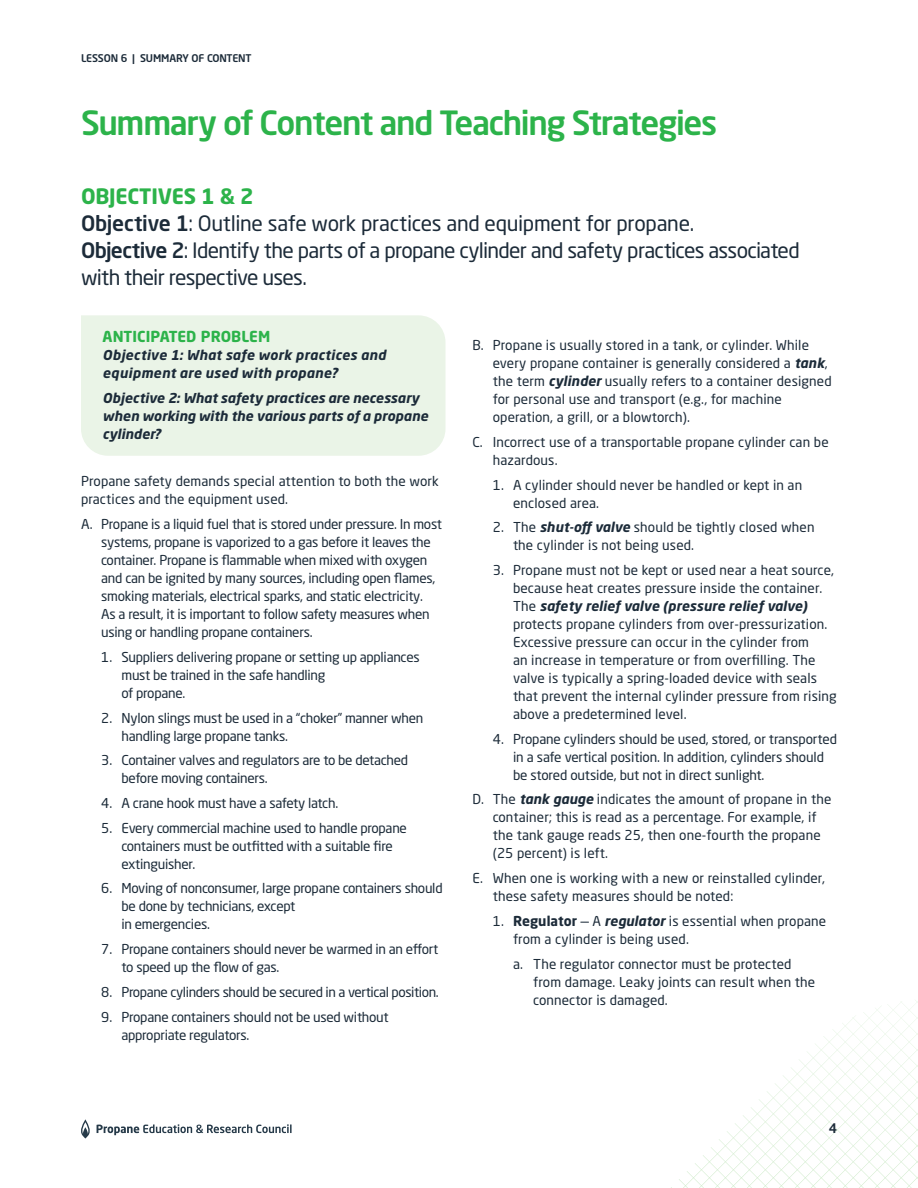
<style>
.page{position:relative;width:918px;height:1188px;background:#fff}
.page>*{position:absolute;margin:0;border:0;box-sizing:border-box;transform-origin:0 0}
.t1{font:500 33px "Neo Sans W1 G";letter-spacing:-.04em;color:#2cb34a}
.t2{font:21px/27px "Neo Sans W1 G";letter-spacing:-.03em;color:#1c2b39}
.t3{font:700 15px "Neo Sans W1 G";letter-spacing:.01em;color:#2cb34a}
.t4{font:13.5px/18px "Neo Sans W1 G";letter-spacing:.01em;color:#1c2b39}
.t5{font:13.5px/18px "Neo Sans W1 G";letter-spacing:-.01em;color:#1c2b39}
.t6{font:italic 700 13.5px/18px "Neo Sans W1 G";letter-spacing:.01em;color:#1c2b39}
.t7{font:13.5px "Neo Sans W1 G";letter-spacing:-.03em;color:#1c2b39}
.t8{font:500 13.2px "Neo Sans W1 G";color:#1c2b39}
.t9{font:500 10.5px "Neo Sans W1 G";letter-spacing:-.01em;color:#1c2b39}
.s1{font-weight:700;color:#2cb34a}
.s2{font-weight:500}
.s3{font-weight:700;font-style:italic}
.s4{font-weight:700}
</style>
<div class="page">
<svg style="left:671px;top:1000px;width:247px;height:188px"></svg>
<svg style="left:81px;top:1119px;width:9px;height:19px"></svg>
<svg style="left:97px;top:1124px;width:195px;height:11px"></svg>
<div style="left:81px;top:315px;width:365px;height:141px;background:#eaf4e7"></div>
<p class="t9" style="left:81px;top:52px;width:172px">LESSON 6 | SUMMARY OF CONTENT</p>
<h1 class="t1" style="left:81px;top:102px;width:638px">Summary of Content and Teaching Strategies</h1>
<h2 class="t2" style="left:81px;top:182px;width:720px"><span class="s1">OBJECTIVES 1 &amp; 2<br></span><span class="s2">Objective 1</span>: Outline safe work practices and equipment for propane.<br><span class="s2">Objective 2</span>: Identify the parts of a propane cylinder and safety practices associated with their respective uses.</h2>
<p class="t3" style="left:103px;top:327px;width:169px">ANTICIPATED PROBLEM</p>
<p class="t6" style="left:103px;top:346px;width:285px">Objective 1: What safe work practices and equipment are used with propane?</p>
<p class="t6" style="left:103px;top:388px;width:327px">Objective 2: What safety practices are necessary when working with the various parts of a propane cylinder?</p>
<p class="t4" style="left:81px;top:472px;width:359px">Propane safety demands special attention to both the work practices and the equipment used.</p>
<p class="t5" style="left:101px;top:515px;width:342px;text-indent:-20px">A. Propane is a liquid fuel that is stored under pressure. In most systems, propane is vaporized to a gas before it leaves the container. Propane is flammable when mixed with oxygen and can be ignited by many sources, including open flames, smoking materials, electrical sparks, and static electricity.<br>As a result, it is important to follow safety measures when using or handling propane containers.</p>
<p class="t5" style="left:122px;top:648px;width:300px;text-indent:-20px">1. Suppliers delivering propane or setting up appliances must be trained in the safe handling<br>of propane.</p>
<p class="t5" style="left:122px;top:708px;width:303px;text-indent:-20px">2. Nylon slings must be used in a “choker” manner when handling large propane tanks.</p>
<p class="t5" style="left:122px;top:751px;width:288px;text-indent:-20px">3. Container valves and regulators are to be detached before moving containers.</p>
<p class="t5" style="left:101px;top:794px;width:238px">4. A crane hook must have a safety latch.</p>
<p class="t5" style="left:122px;top:819px;width:287px;text-indent:-20px">5. Every commercial machine used to handle propane containers must be outfitted with a suitable fire extinguisher.</p>
<p class="t5" style="left:122px;top:879px;width:323px;text-indent:-20px">6. Moving of nonconsumer, large propane containers should be done by technicians, except<br>in emergencies.</p>
<p class="t5" style="left:122px;top:940px;width:318px;text-indent:-20px">7. Propane containers should never be warmed in an effort to speed up the flow of gas.</p>
<p class="t7" style="left:101px;top:984px;width:339px">8. Propane cylinders should be secured in a vertical position.</p>
<p class="t5" style="left:122px;top:1008px;width:269px;text-indent:-20px">9. Propane containers should not be used without appropriate regulators.</p>
<p class="t4" style="left:493px;top:336px;width:340px;text-indent:-20px">B. Propane is usually stored in a tank, or cylinder. While every propane container is generally considered a <span class="s3">tank</span>, the term <span class="s3">cylinder</span> usually refers to a container designed for personal use and transport (e.g., for machine operation, a grill, or a blowtorch).</p>
<p class="t4" style="left:493px;top:433px;width:337px;text-indent:-20px">C. Incorrect use of a transportable propane cylinder can be hazardous.</p>
<p class="t4" style="left:513px;top:475px;width:291px;text-indent:-20px">1. A cylinder should never be handled or kept in an enclosed area.</p>
<p class="t4" style="left:513px;top:518px;width:303px;text-indent:-20px">2. The <span class="s3">shut-off valve</span> should be tightly closed when the cylinder is not being used.</p>
<p class="t4" style="left:513px;top:561px;width:325px;text-indent:-20px">3. Propane must not be kept or used near a heat source, because heat creates pressure inside the container.<br>The <span class="s3">safety relief valve (pressure relief valve) </span>protects propane cylinders from over-pressurization.<br>Excessive pressure can occur in the cylinder from<br>an increase in temperature or from overfilling. The valve is typically a spring-loaded device with seals that prevent the internal cylinder pressure from rising above a predetermined level.</p>
<p class="t5" style="left:513px;top:730px;width:326px;text-indent:-20px">4. Propane cylinders should be used, stored, or transported in a safe vertical position. In addition, cylinders should be stored outside, but not in direct sunlight.</p>
<p class="t4" style="left:493px;top:790px;width:340px;text-indent:-20px">D. The <span class="s3">tank gauge</span> indicates the amount of propane in the container; this is read as a percentage. For example, if the tank gauge reads 25, then one-fourth the propane (25 percent) is left.</p>
<p class="t4" style="left:493px;top:869px;width:334px;text-indent:-20px">E. When one is working with a new or reinstalled cylinder, these safety measures should be noted:</p>
<p class="t4" style="left:513px;top:912px;width:315px;text-indent:-20px">1. <span class="s4">Regulator</span> — A <span class="s3">regulator</span> is essential when propane from a cylinder is being used.</p>
<p class="t4" style="left:533px;top:955px;width:284px;text-indent:-20px">a. The regulator connector must be protected from damage. Leaky joints can result when the connector is damaged.</p>
<p class="t8" style="left:829px;top:1120px;width:10px">4</p>
</div>
